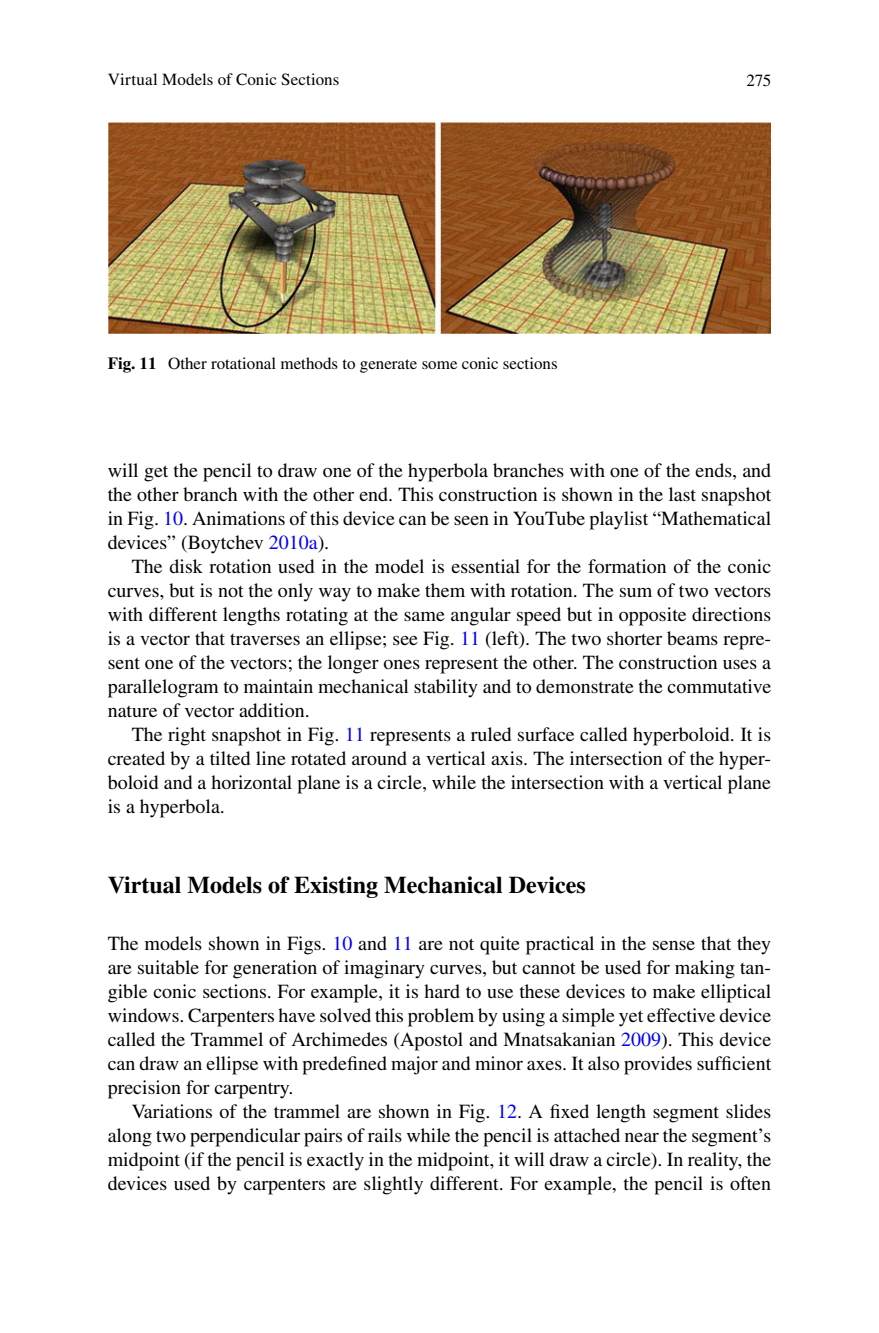
<style>
.page{position:relative;width:879px;height:1333px;background:#fff}
.page>*{position:absolute;margin:0;border:0;box-sizing:border-box;transform-origin:0 0}
.t1{font:700 24px "Times";color:#000}
.t2{font:20px/24px "Times";color:#000;text-align:justify}
.t3{font:17px "Times";color:#000}
.s1{font-weight:700}
.s2{color:#0000fa}
</style>
<div class="page">
<img style="left:109px;top:122px;width:661px;height:212px">
<p class="t3" style="left:108px;top:73px;width:233px">Virtual Models of Conic Sections</p>
<p class="t3" style="left:746px;top:74px;width:26px">275</p>
<p class="t3" style="left:108px;top:357px;width:451px"><span class="s1">Fig. 11</span> Other rotational methods to generate some conic sections</p>
<p class="t2" style="left:108px;top:460px;width:665px">will get the pencil to draw one of the hyperbola branches with one of the ends, and the other branch with the other end. This construction is shown in the last snapshot in Fig. <span class="s2">10</span>. Animations of this device can be seen in YouTube playlist “Mathematical devices” (Boytchev <span class="s2">2010a</span>).</p>
<p class="t2" style="left:108px;top:556px;width:665px;text-indent:24px">The disk rotation used in the model is essential for the formation of the conic curves, but is not the only way to make them with rotation. The sum of two vectors with different lengths rotating at the same angular speed but in opposite directions is a vector that traverses an ellipse; see Fig. <span class="s2">11</span> (left). The two shorter beams repre&shy;sent one of the vectors; the longer ones represent the other. The construction uses a parallelogram to maintain mechanical stability and to demonstrate the commutative nature of vector addition.</p>
<p class="t2" style="left:108px;top:724px;width:665px;text-indent:24px">The right snapshot in Fig. <span class="s2">11</span> represents a ruled surface called hyperboloid. It is created by a tilted line rotated around a vertical axis. The intersection of the hyper&shy;boloid and a horizontal plane is a circle, while the intersection with a vertical plane is a hyperbola.</p>
<p class="t1" style="left:108px;top:876px;width:480px">Virtual Models of Existing Mechanical Devices</p>
<p class="t2" style="left:108px;top:932px;width:665px">The models shown in Figs. <span class="s2">10</span> and <span class="s2">11</span> are not quite practical in the sense that they are suitable for generation of imaginary curves, but cannot be used for making tan&shy;gible conic sections. For example, it is hard to use these devices to make elliptical windows. Carpenters have solved this problem by using a simple yet effective device called the Trammel of Archimedes (Apostol and Mnatsakanian <span class="s2">2009</span>). This device can draw an ellipse with predefined major and minor axes. It also provides sufficient precision for carpentry.</p>
<p class="t2" style="left:108px;top:1100px;width:665px;text-indent:24px">Variations of the trammel are shown in Fig. <span class="s2">12</span>. A fixed length segment slides along two perpendicular pairs of rails while the pencil is attached near the segment’s midpoint (if the pencil is exactly in the midpoint, it will draw a circle). In reality, the devices used by carpenters are slightly different. For example, the pencil is often</p>
</div>
